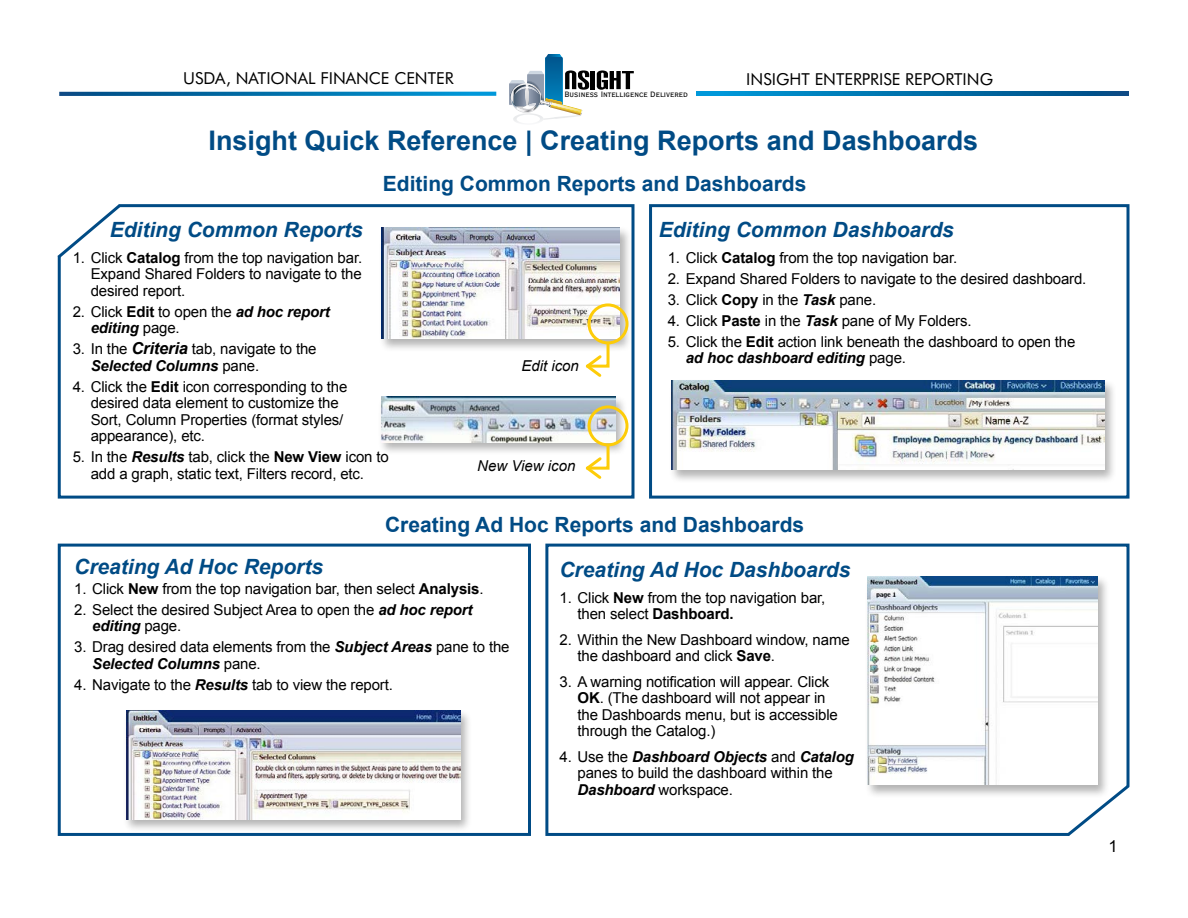
<style>
.page{position:relative;width:1188px;height:918px;background:#fff}
.page>*{position:absolute;margin:0;border:0;box-sizing:border-box;transform-origin:0 0}
.head_18{font:700 27px "Arial";color:#004b85}
.head_14_bold_italic{font:italic 700 21px "Arial";color:#004b85}
.head_14{font:700 21px "Arial";color:#004b85}
.t1{font:16.5px "Futura BT";color:#000}
.page_number{font:16.5px "Arial";color:#000}
.t2{font:15px/16.5px "Arial";letter-spacing:-.01em;color:#000}
.t3{font:italic 15px "Arial";color:#000}
.t4{font:condensed 10.2px "Copperplate Gothic BT";color:#000}
.s1{font-weight:700}
.s2{font-weight:700;font-style:italic}
.s3{font-weight:700;font-style:italic;font-size:16.5px}
</style>
<div class="page">
<div style="left:649px;top:204px;width:481px;height:295px;border:3px solid #004b85"></div>
<div style="left:58px;top:544px;width:473px;height:292px;border:3px solid #004b85"></div>
<svg style="left:545px;top:543px;width:585px;height:293px"></svg>
<svg style="left:57px;top:204px;width:578px;height:295px"></svg>
<svg style="left:57px;top:204px;width:67px;height:57px"></svg>
<svg style="left:1064px;top:783px;width:66px;height:53px"></svg>
<svg style="left:59px;top:92px;width:437px;height:4px;background:#0875ae"></svg>
<svg style="left:697px;top:92px;width:432px;height:4px;background:#0071ac"></svg>
<hr style="left:591px;top:71px;width:4px;height:18px;background:#000">
<svg style="left:597px;top:70px;width:37px;height:20px"></svg>
<svg style="left:509px;top:54px;width:80px;height:69px"></svg>
<div style="left:378px;top:226px;width:254px;height:126px;background:#000;opacity:.3"></div>
<img style="left:382px;top:227px;width:238px;height:111px">
<div style="left:378px;top:394px;width:250px;height:62px;background:#000;opacity:.3"></div>
<img style="left:381px;top:396px;width:234px;height:46px">
<div style="left:588px;top:303px;width:40px;height:41px;border:3px solid #fdcc09;border-radius:50%"></div>
<svg style="left:583px;top:341px;width:28px;height:39px"></svg>
<div style="left:588px;top:405px;width:40px;height:41px;border:3px solid #fdcc09;border-radius:50%"></div>
<svg style="left:583px;top:443px;width:28px;height:39px"></svg>
<div style="left:668px;top:379px;width:449px;height:105px;background:#000;opacity:.3"></div>
<img style="left:672px;top:381px;width:433px;height:89px">
<div style="left:123px;top:708px;width:349px;height:125px;background:#000;opacity:.3"></div>
<img style="left:126px;top:710px;width:334px;height:109px">
<div style="left:864px;top:574px;width:246px;height:224px;background:#000;opacity:.3"></div>
<img style="left:868px;top:576px;width:230px;height:209px">
<p class="t1" style="left:183px;top:68px;width:272px">USDA, NATIONAL FINANCE CENTER</p>
<p class="t1" style="left:746px;top:69px;width:248px">INSIGHT ENTERPRISE REPORTING</p>
<p class="t4" style="left:564px;top:89px;width:125px">Business Intelligence Delivered</p>
<p class="head_18" style="left:209px;top:123px;width:771px">Insight Quick Reference | Creating Reports and Dashboards</p>
<p class="head_14" style="left:383px;top:170px;width:425px">Editing Common Reports and Dashboards</p>
<p class="head_14_bold_italic" style="left:110px;top:216px;width:255px">Editing Common Reports</p>
<p class="t2" style="left:91px;top:249px;width:273px;text-align:justify;text-indent:-18px">1. Click <span class="s1">Catalog</span> from the top navigation bar.<br>Expand Shared Folders to navigate to the desired report.</p>
<p class="t2" style="left:91px;top:303px;width:240px;text-indent:-18px">2. Click <span class="s1">Edit</span> to open the <span class="s2">ad hoc report editing</span> page.</p>
<p class="t2" style="left:91px;top:341px;width:227px;text-indent:-18px">3. In the <span class="s3">Criteria</span> tab, navigate to the<br><span class="s2">Selected Columns</span> pane.</p>
<p class="t2" style="left:91px;top:378px;width:258px;text-indent:-18px">4. Click the <span class="s1">Edit</span> icon corresponding to the desired data element to customize the Sort, Column Properties (format styles/ appearance), etc.</p>
<p class="t2" style="left:73px;top:449px;width:318px;text-align:center">5. In the <span class="s2">Results</span> tab, click the <span class="s1">New View</span> icon to add a graph, static text, Filters record, etc.</p>
<p class="head_14_bold_italic" style="left:659px;top:216px;width:297px">Editing Common Dashboards</p>
<p class="t2" style="left:668px;top:249px;width:291px">1. Click <span class="s1">Catalog</span> from the top navigation bar.</p>
<p class="t2" style="left:668px;top:270px;width:420px">2. Expand Shared Folders to navigate to the desired dashboard.</p>
<p class="t2" style="left:668px;top:291px;width:210px">3. Click <span class="s1">Copy</span> in the <span class="s2">Task</span> pane.</p>
<p class="t2" style="left:668px;top:312px;width:305px">4. Click <span class="s1">Paste</span> in the <span class="s2">Task</span> pane of My Folders.</p>
<p class="t2" style="left:686px;top:333px;width:391px;text-indent:-18px">5. Click the <span class="s1">Edit</span> action link beneath the dashboard to open the <span class="s2">ad hoc dashboard editing</span> page.</p>
<p class="t3" style="left:521px;top:357px;width:59px">Edit icon</p>
<p class="t3" style="left:477px;top:456px;width:100px">New View icon</p>
<p class="head_14" style="left:385px;top:511px;width:421px">Creating Ad Hoc Reports and Dashboards</p>
<p class="head_14_bold_italic" style="left:74px;top:553px;width:250px">Creating Ad Hoc Reports</p>
<p class="t2" style="left:74px;top:581px;width:411px">1. Click <span class="s1">New</span> from the top navigation bar, then select <span class="s1">Analysis</span>.</p>
<p class="t2" style="left:92px;top:602px;width:382px;text-indent:-18px">2. Select the desired Subject Area to open the <span class="s2">ad hoc report editing</span> page.</p>
<p class="t2" style="left:92px;top:639px;width:419px;text-indent:-18px">3. Drag desired data elements from the <span class="s2">Subject Areas</span> pane to the<br><span class="s2">Selected Columns</span> pane.</p>
<p class="t2" style="left:74px;top:677px;width:320px">4. Navigate to the <span class="s2">Results</span> tab to view the report.</p>
<p class="head_14_bold_italic" style="left:560px;top:556px;width:292px">Creating Ad Hoc Dashboards</p>
<p class="t2" style="left:578px;top:589px;width:249px;text-indent:-18px">1. Click <span class="s1">New</span> from the top navigation bar, then select <span class="s1">Dashboard.</span></p>
<p class="t2" style="left:578px;top:631px;width:274px;text-indent:-18px">2. Within the New Dashboard window, name the dashboard and click <span class="s1">Save</span>.</p>
<p class="t2" style="left:578px;top:673px;width:262px;text-indent:-18px">3. A warning notification will appear. Click <span class="s1">OK</span>. (The dashboard will not appear in the Dashboards menu, but is accessible through the Catalog.)</p>
<p class="t2" style="left:578px;top:748px;width:278px;text-indent:-18px">4. Use the <span class="s2">Dashboard Objects</span> and <span class="s2">Catalog </span>panes to build the dashboard within the<br><span class="s2">Dashboard</span> workspace.</p>
<p class="page_number" style="left:1108px;top:835px;width:11px">1</p>
</div>
